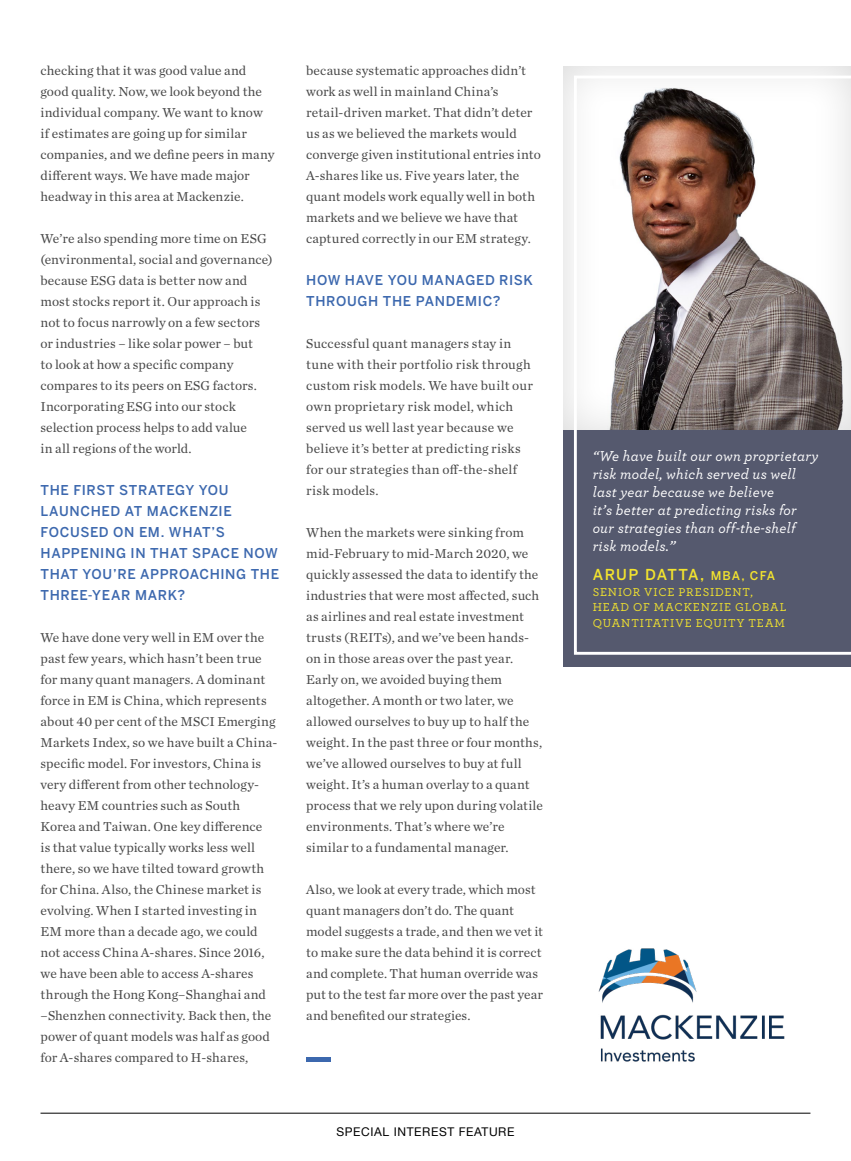
<style>
.page{position:relative;width:851px;height:1161px;background:#fff}
.page>*{position:absolute;margin:0;border:0;box-sizing:border-box;transform-origin:0 0}
.t1{font:italic 500 15px/18px "Archer Pro";letter-spacing:.02em;color:#fff}
.t2{font:15px "Benton Sans Medium SC";letter-spacing:.08em;color:#f2e32e}
.body{font:13.5px/21px "Chronicle Text G1";letter-spacing:.01em;color:#484848}
.body-2{font:500 13.5px/21px "Benton Sans";letter-spacing:.045em;color:#3c68ae}
.t3{font:500 12px/15.8px "Archer Pro";letter-spacing:.075em;color:#f2e32e}
.t4{font:12px "Helvetica Neue";letter-spacing:.05em;color:#000}
.s1{font-size:12px}
</style>
<div class="page">
<hr style="left:40px;top:1113px;width:770px;height:1px;background:#000">
<hr style="left:306px;top:1058px;width:24px;height:4px;background:#3c68ae">
<div style="left:550px;top:56px;width:300px;height:376px;background:#000;opacity:.15"></div>
<div style="left:563px;top:430px;width:287px;height:237px;background:#55596e"></div>
<svg style="left:574px;top:76px;width:276px;height:579px"></svg>
<img style="left:598px;top:948px;width:187px;height:114px">
<p class="body" style="left:40px;top:59px;width:235px">checking that it was good value and good quality. Now, we look beyond the individual company. We want to know if estimates are going up for similar companies, and we define peers in many different ways. We have made major headway in this area at Mackenzie.</p>
<p class="body" style="left:40px;top:227px;width:233px">We’re also spending more time on ESG (environmental, social and governance) because ESG data is better now and most stocks report it. Our approach is not to focus narrowly on a few sectors or industries – like solar power – but<br>to look at how a specific company compares to its peers on ESG factors.<br>Incorporating ESG into our stock selection process helps to add value<br>in all regions of the world.</p>
<p class="body-2" style="left:40px;top:479px;width:240px">THE FIRST STRATEGY YOU<br>LAUNCHED AT MACKENZIE<br>FOCUSED ON EM. WHAT’S<br>HAPPENING IN THAT SPACE NOW<br>THAT YOU’RE APPROACHING THE<br>THREE-YEAR MARK?</p>
<p class="body" style="left:40px;top:626px;width:238px">We have done very well in EM over the past few years, which hasn’t been true for many quant managers. A dominant force in EM is China, which represents about 40 per cent of the MSCI Emerging Markets Index, so we have built a China&shy;specific model. For investors, China is very different from other technology&shy;heavy EM countries such as South Korea and Taiwan. One key difference<br>is that value typically works less well there, so we have tilted toward growth for China. Also, the Chinese market is evolving. When I started investing in EM more than a decade ago, we could not access China A-shares. Since 2016, we have been able to access A-shares through the Hong Kong–Shanghai and –Shenzhen connectivity. Back then, the power of quant models was half as good for A-shares compared to H-shares,</p>
<p class="body" style="left:306px;top:59px;width:236px">because systematic approaches didn’t work as well in mainland China’s retail-driven market. That didn’t deter us as we believed the markets would converge given institutional entries into A-shares like us. Five years later, the quant models work equally well in both markets and we believe we have that captured correctly in our EM strategy.</p>
<p class="body-2" style="left:306px;top:269px;width:228px">HOW HAVE YOU MANAGED RISK<br>THROUGH THE PANDEMIC?</p>
<p class="body" style="left:306px;top:332px;width:228px">Successful quant managers stay in tune with their portfolio risk through custom risk models. We have built our own proprietary risk model, which served us well last year because we believe it’s better at predicting risks for our strategies than off-the-shelf risk models.</p>
<p class="body" style="left:306px;top:521px;width:238px">When the markets were sinking from mid-February to mid-March 2020, we quickly assessed the data to identify the industries that were most affected, such as airlines and real estate investment trusts (REITs), and we’ve been hands&shy;on in those areas over the past year.<br>Early on, we avoided buying them altogether. A month or two later, we allowed ourselves to buy up to half the weight. In the past three or four months, we’ve allowed ourselves to buy at full weight. It’s a human overlay to a quant process that we rely upon during volatile environments. That’s where we’re similar to a fundamental manager.</p>
<p class="body" style="left:306px;top:878px;width:238px">Also, we look at every trade, which most quant managers don’t do. The quant model suggests a trade, and then we vet it to make sure the data behind it is correct and complete. That human override was put to the test far more over the past year and benefited our strategies.</p>
<p class="t4" style="left:336px;top:1123px;width:179px">SPECIAL INTEREST FEATURE</p>
<p class="t1" style="left:592px;top:446px;width:227px">“We have built our own proprietary risk model, which served us well last year because we believe<br>it’s better at predicting risks for our strategies than off-the-shelf risk models.”</p>
<p class="t2" style="left:592px;top:566px;width:184px">ARUP DATTA, <span class="s1">MBA, CFA</span></p>
<p class="t3" style="left:592px;top:583px;width:195px">SENIOR VICE PRESIDENT,<br>HEAD OF MACKENZIE GLOBAL<br>QUANTITATIVE EQUITY TEAM</p>
</div>
